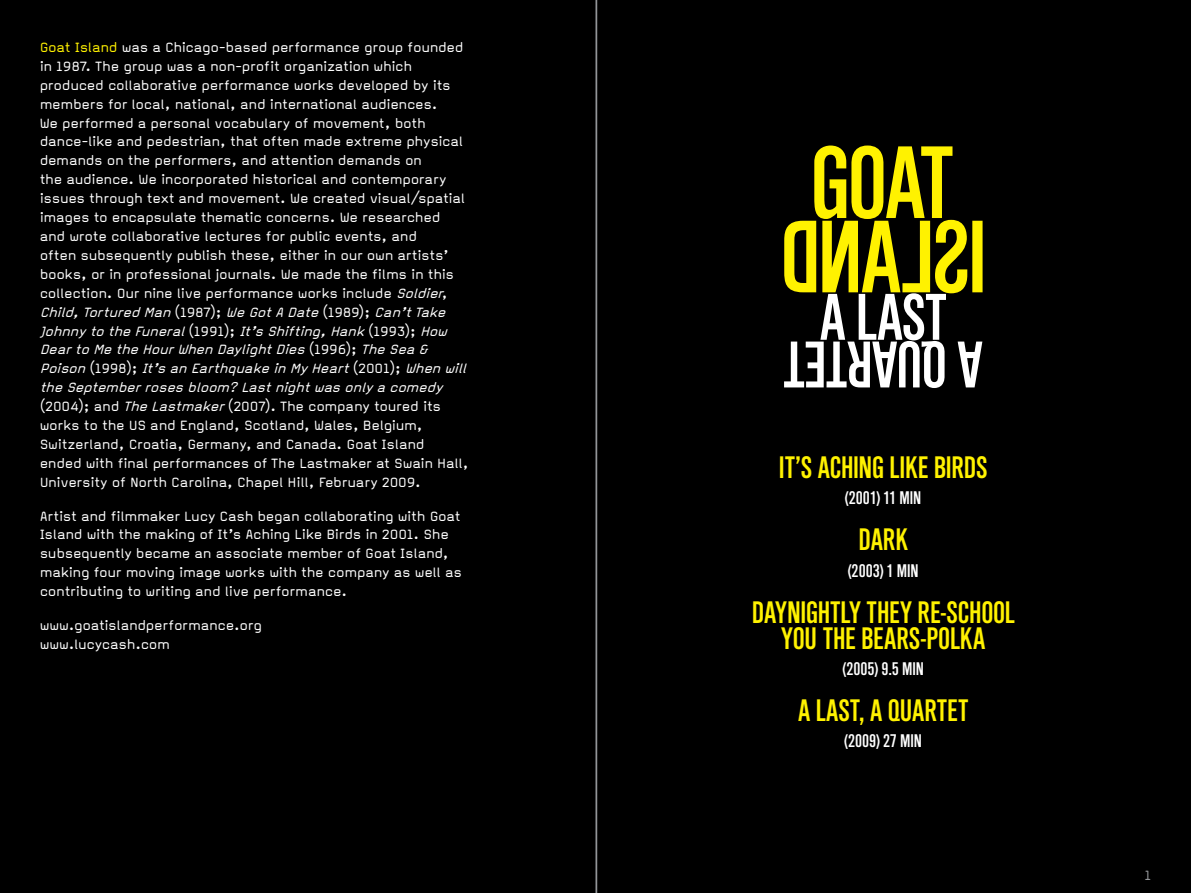
<style>
.page{position:relative;width:1191px;height:893px;background:#fff}
.page>*{position:absolute;margin:0;border:0;box-sizing:border-box;transform-origin:0 0}
.t1{font:29.75px/26.2px "Cg Alpin Gth No 2";letter-spacing:-.005em;color:#fff200;text-align:center}
.t2{font:17.5px "Cg Alpin Gth No 2";letter-spacing:-.01em;color:#fff}
.t3{font:15.75px/18.9px "Magda Clean";letter-spacing:-.025em;color:#fff}
.t4{font:15.75px "Magda Clean";color:#939598}
.s1{color:#fff200}
.s2{font-style:italic}
</style>
<div class="page">
<div style="left:595px;top:0;width:596px;height:893px;background:#000"></div>
<div style="left:0;top:0;width:595px;height:893px;background:#000"></div>
<svg style="left:784px;top:146px;width:198px;height:242px"></svg>
<hr style="left:595px;top:0;width:2px;height:893px;background:#939598">
<p class="t3" style="left:40px;top:38px;width:432px"><span class="s1">Goat Island</span> was a Chicago-based performance group founded in 1987. The group was a non-profit organization which produced collaborative performance works developed by its members for local, national, and international audiences.<br>We performed a personal vocabulary of movement, both dance-like and pedestrian, that often made extreme physical demands on the performers, and attention demands on<br>the audience. We incorporated historical and contemporary issues through text and movement. We created visual/spatial images to encapsulate thematic concerns. We researched<br>and wrote collaborative lectures for public events, and<br>often subsequently publish these, either in our own artists’ books, or in professional journals. We made the films in this collection. Our nine live performance works include <span class="s2">Soldier</span>, <span class="s2">Child,TorturedMan</span>( 1 9 8 7 ) ; <span class="s2">WeGotADate</span>( 1 9 8 9 ) ; <span class="s2">Can’tTake JohnnytotheFuneral</span>( 1 9 9 1 ) ; <span class="s2">It’sShifting,Hank</span>( 1 9 9 3 ) ; <span class="s2">How DeartoMetheHourWhenDaylightDies</span>( 1 9 9 6 ) ; <span class="s2">TheSea&amp; Poison</span>( 1 9 9 8 ) ; <span class="s2">It’sanEarthquakeinMyHeart</span>( 2 0 0 1 ) ; <span class="s2">Whenwill theSeptemberrosesbloom?Lastnightwasonlyacomedy </span>(2004); and <span class="s2">TheLastmaker</span>(2007). The company toured its works to the US and England, Scotland, Wales, Belgium, Switzerland, Croatia, Germany, and Canada. Goat Island ended with final performances of The Lastmaker at Swain Hall, University of North Carolina, Chapel Hill, February 2009.</p>
<p class="t3" style="left:40px;top:506px;width:424px">Artist and filmmaker Lucy Cash began collaborating with Goat Island with the making of It’s Aching Like Birds in 2001. She subsequently became an associate member of Goat Island, making four moving image works with the company as well as contributing to writing and live performance.</p>
<p class="t3" style="left:40px;top:616px;width:224px">www.goatislandperformance.org www.lucycash.com</p>
<h1 class="t1" style="left:778px;top:454px;width:211px">IT’S ACHING LIKE BIRDS</h1>
<p class="t2" style="left:845px;top:488px;width:78px">(2001) 11 MIN</p>
<h1 class="t1" style="left:858px;top:527px;width:51px">DARK</h1>
<p class="t2" style="left:848px;top:560px;width:72px">(2003) 1 MIN</p>
<h1 class="t1" style="left:752px;top:599px;width:263px">DAYNIGHTLY THEY RE-SCHOOL<br>YOU THE BEARS-POLKA</h1>
<p class="t2" style="left:842px;top:658px;width:83px">(2005) 9.5 MIN</p>
<h1 class="t1" style="left:798px;top:698px;width:172px">A LAST, A QUARTET</h1>
<p class="t2" style="left:844px;top:731px;width:79px">(2009) 27 MIN</p>
<p class="t4" style="left:1144px;top:868px;width:8px">1</p>
</div>
